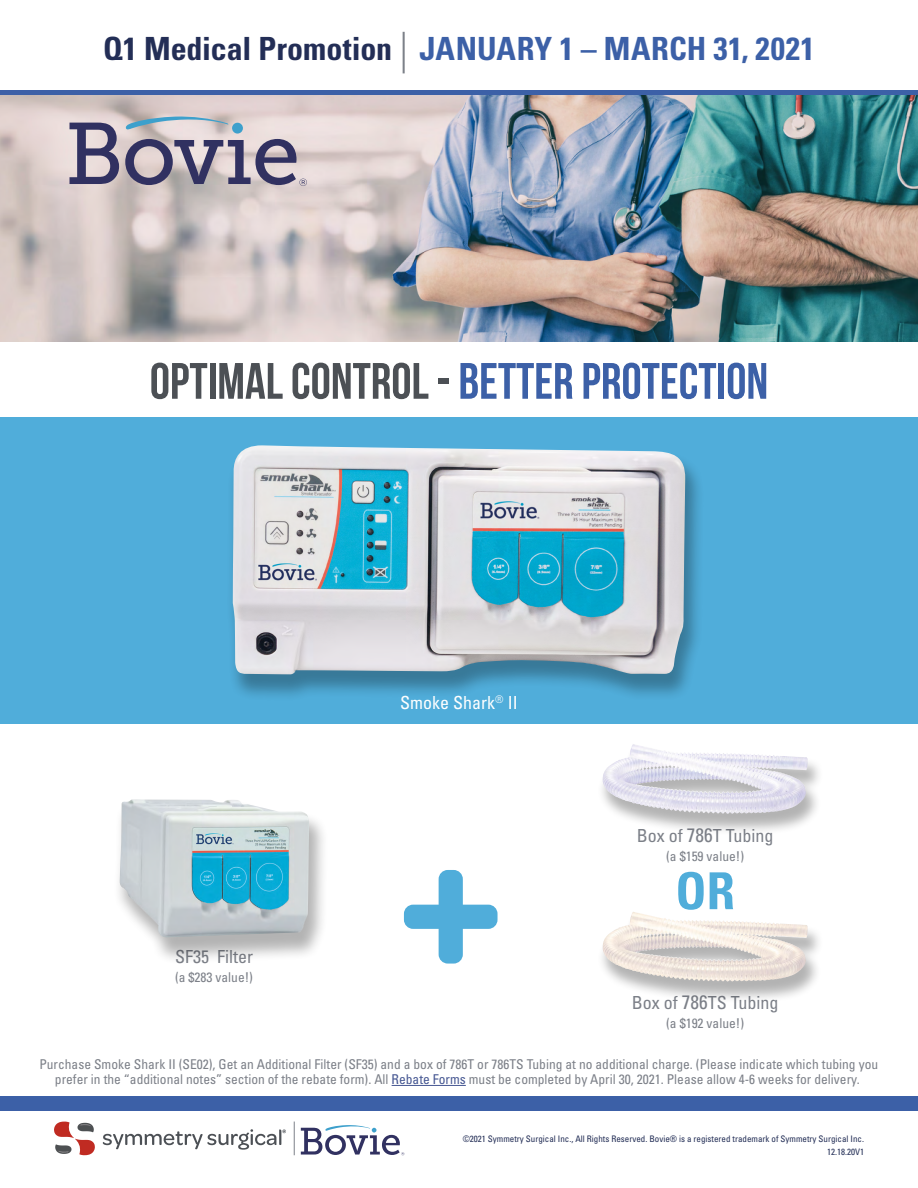
<style>
.page{position:relative;width:918px;height:1188px;background:#fff}
.page>*{position:absolute;margin:0;border:0;box-sizing:border-box;transform-origin:0 0}
.t1{font:700 51px "Bebas Neue";color:#3c60a7}
.t2{font:700 condensed 51px "Univers";color:#50adda}
.t3{font:700 condensed 31.95px "Univers";letter-spacing:.005em;color:#3c60a7}
.t4{font:condensed 18px "Univers";color:#7c8088}
.t5{font:condensed 18px "Univers";color:#fff}
.t6{font:condensed 13.5px/15px "Univers";color:#7c8088;text-align:center}
.t7{font:condensed 9px "Univers";color:#232e56}
.s1{color:#232e56}
.s2{font-weight:400;font-size:41.55px;color:#7c8088}
.s3{color:#4c5055}
.s4{font-size:19.5px}
.s5{color:#465792}
</style>
<div class="page">
<div style="left:0;top:417px;width:918px;height:307px;background:#50adda"></div>
<img style="left:0;top:94px;width:918px;height:248px">
<svg style="left:70px;top:123px;width:49px;height:61px;background:#89829a"></svg>
<svg style="left:126px;top:117px;width:103px;height:13px"></svg>
<svg style="left:125px;top:139px;width:182px;height:47px;background:#9991a2"></svg>
<div style="left:232px;top:122px;width:11px;height:12px;background:#3da0cc;border-radius:50%"></div>
<svg style="left:301px;top:1125px;width:103px;height:30px"></svg>
<div style="left:0;top:1096px;width:918px;height:15px;background:#3c60a7"></div>
<hr style="left:0;top:90px;width:918px;height:4px;background:#3c60a7">
<svg style="left:54px;top:1122px;width:41px;height:33px"></svg>
<svg style="left:103px;top:1129px;width:183px;height:21px"></svg>
<hr style="left:392px;top:1085px;width:74px;height:1px;background:#465792">
<hr style="left:294px;top:1122px;width:1px;height:33px;background:#7c8088">
<div style="left:225px;top:445px;width:480px;height:256px;background:#000;opacity:.3"></div>
<img style="left:233px;top:445px;width:452px;height:229px">
<svg style="left:404px;top:870px;width:94px;height:94px"></svg>
<div style="left:597px;top:744px;width:227px;height:91px;background:#000;opacity:.3"></div>
<img style="left:603px;top:750px;width:204px;height:65px">
<div style="left:597px;top:912px;width:227px;height:91px;background:#000;opacity:.3"></div>
<img style="left:603px;top:918px;width:204px;height:65px">
<div style="left:113px;top:799px;width:216px;height:165px;background:#000;opacity:.3"></div>
<img style="left:120px;top:799px;width:189px;height:139px">
<h2 class="t3" style="left:103px;top:29px;width:713px"><span class="s1">Q1 Medical Promotion</span> <span class="s2">|</span> JANUARY 1 – MARCH 31, 2021</h2>
<h1 class="t1" style="left:150px;top:353px;width:620px"><span class="s3">OPTIMAL CONTROL -</span> BETTER PROTECTION</h1>
<h3 class="t4" style="left:175px;top:945px;width:79px">SF35 Filter</h3>
<p class="t6" style="left:175px;top:969px;width:79px">(a $283 value!)</p>
<h3 class="t5" style="left:400px;top:692px;width:119px">Smoke Shark<sup>®</sup> II</h3>
<h3 class="t4" style="left:637px;top:824px;width:138px">Box of <span class="s4">786</span>T Tubing</h3>
<p class="t6" style="left:666px;top:848px;width:79px">(a $159 value!)</p>
<h1 class="t2" style="left:675px;top:860px;width:61px">OR</h1>
<h3 class="t4" style="left:632px;top:991px;width:148px">Box of <span class="s4">786</span>TS Tubing</h3>
<p class="t6" style="left:666px;top:1015px;width:79px">(a $192 value!)</p>
<p class="t6" style="left:39px;top:1057px;width:840px">Purchase Smoke Shark II (SE02), Get an Additional Filter (SF35) and a box of 786T or 786TS Tubing at no additional charge. (Please indicate which tubing you prefer in the “additional notes” section of the rebate form). All <span class="s5">Rebate Forms</span> must be completed by April 30, 2021. Please allow 4-6 weeks for delivery.</p>
<p class="t7" style="left:463px;top:1133px;width:403px">©2021 Symmetry Surgical Inc., All Rights Reserved. Bovie® is a registered trademark of Symmetry Surgical Inc.</p>
<p class="t7" style="left:827px;top:1146px;width:38px">12.18.20V1</p>
</div>
